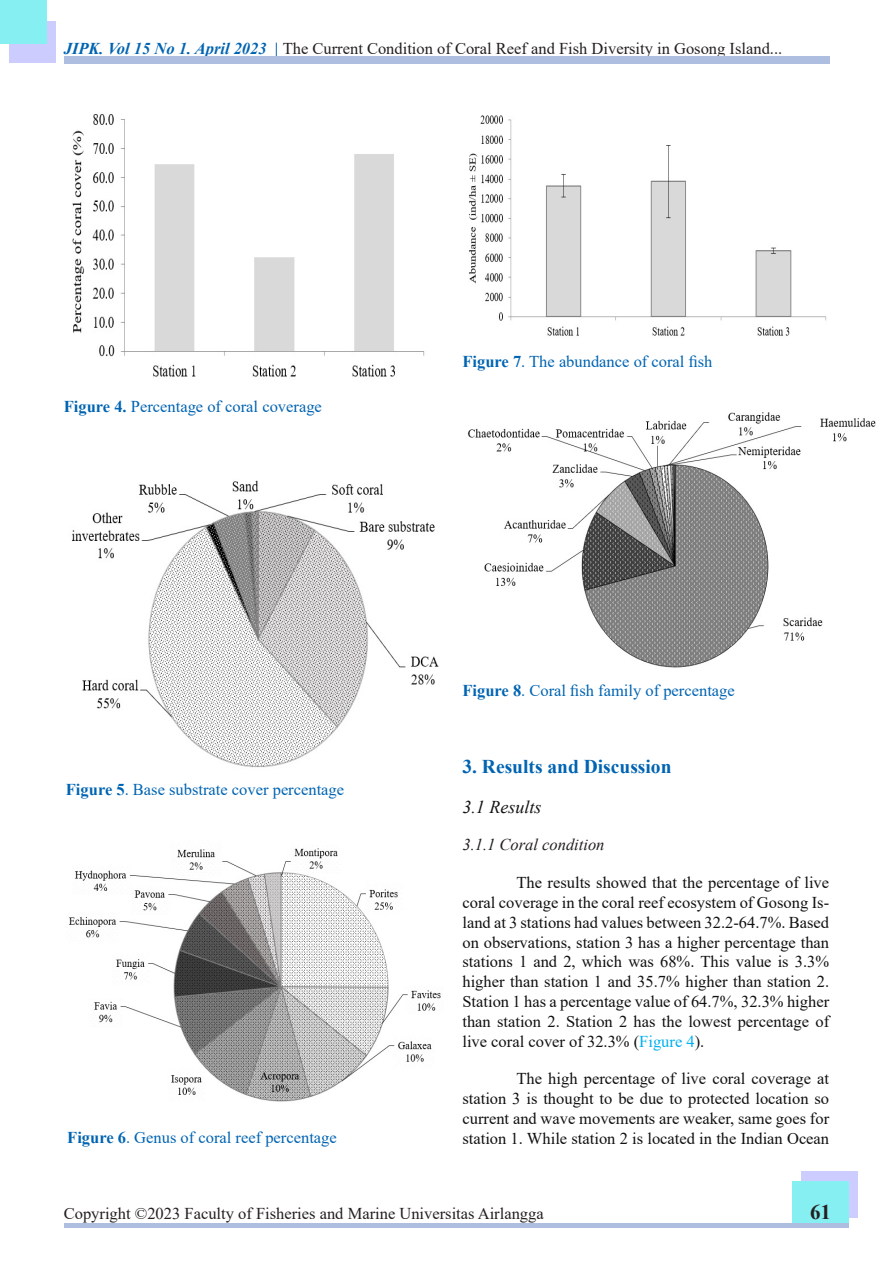
<style>
.page{position:relative;width:893px;height:1263px;background:#fff}
.page>*{position:absolute;margin:0;border:0;box-sizing:border-box;transform-origin:0 0}
.t1{font:700 21px "Times New Roman";color:#231f20}
.t2{font:700 19.5px "Times New Roman";color:#0164b2}
.List_Paragraph{font:italic 18px "Times New Roman";color:#111}
.t3{font:16.5px/19.8px "Times New Roman";color:#111;text-align:justify}
.t4{font:16.5px "Times New Roman";color:#0164b2}
.t5{font:16.5px "Times New Roman";color:#242021}
.t6{font:16.5px "Times New Roman";color:#231f20}
.jbd-subjud10{font:italic 16.5px "Times New Roman";color:#231f20}
.s1{font-weight:700;font-style:italic;color:#0164b2}
.s2{font-weight:700;color:#0164b2}
.s3{font-weight:700}
.s4{color:#00b0f0}
</style>
<div class="page">
<img style="left:72px;top:114px;width:353px;height:263px">
<img style="left:469px;top:115px;width:358px;height:221px">
<div style="left:801px;top:1171px;width:56px;height:47px;background:#ccf"></div>
<div style="left:792px;top:1181px;width:56px;height:42px;background:#86eff1"></div>
<div style="left:64px;top:1223px;width:784px;height:5px;background:#adbee1"></div>
<div style="left:9px;top:21px;width:47px;height:42px;background:#ccf"></div>
<div style="left:64px;top:56px;width:766px;height:7px;background:#adbee1"></div>
<div style="left:0;top:0;width:47px;height:44px;background:#86eff1"></div>
<img style="left:467px;top:412px;width:409px;height:256px">
<img style="left:69px;top:848px;width:372px;height:254px">
<img style="left:71px;top:480px;width:368px;height:287px">
<p class="t5" style="left:64px;top:37px;width:720px"><span class="s1">JIPK. Vol 15 No 1. April 2023</span> <span class="s2">|</span> The Current Condition of Coral Reef and Fish Diversity in Gosong Island...</p>
<p class="t4" style="left:64px;top:395px;width:260px"><span class="s3">Figure 4.</span> Percentage of coral coverage</p>
<p class="t4" style="left:66px;top:778px;width:280px"><span class="s3">Figure 5</span>. Base substrate cover percentage</p>
<p class="t4" style="left:67px;top:1126px;width:271px"><span class="s3">Figure 6</span>. Genus of coral reef percentage</p>
<p class="t4" style="left:462px;top:349px;width:252px"><span class="s3">Figure 7</span>. The abundance of coral fish</p>
<p class="t4" style="left:462px;top:679px;width:274px"><span class="s3">Figure 8</span>. Coral fish family of percentage</p>
<p class="t2" style="left:462px;top:752px;width:211px">3. Results and Discussion</p>
<p class="List_Paragraph" style="left:462px;top:794px;width:81px">3.1 Results</p>
<p class="jbd-subjud10" style="left:462px;top:833px;width:144px">3.1.1 Coral condition</p>
<p class="t3" style="left:462px;top:872px;width:368px;text-indent:54px">The results showed that the percentage of live coral coverage in the coral reef ecosystem of Gosong Is&shy;land at 3 stations had values between 32.2-64.7%. Based on observations, station 3 has a higher percentage than stations 1 and 2, which was 68%. This value is 3.3% higher than station 1 and 35.7% higher than station 2.<br>Station 1 has a percentage value of 64.7%, 32.3% higher than station 2. Station 2 has the lowest percentage of live coral cover of 32.3% (<span class="s4">Figure 4</span>).</p>
<p class="t3" style="left:462px;top:1068px;width:368px;text-indent:54px">The high percentage of live coral coverage at station 3 is thought to be due to protected location so current and wave movements are weaker, same goes for station 1. While station 2 is located in the Indian Ocean</p>
<p class="t6" style="left:64px;top:1202px;width:481px">Copyright ©2023 Faculty of Fisheries and Marine Universitas Airlangga</p>
<p class="t1" style="left:810px;top:1197px;width:22px">61</p>
</div>
